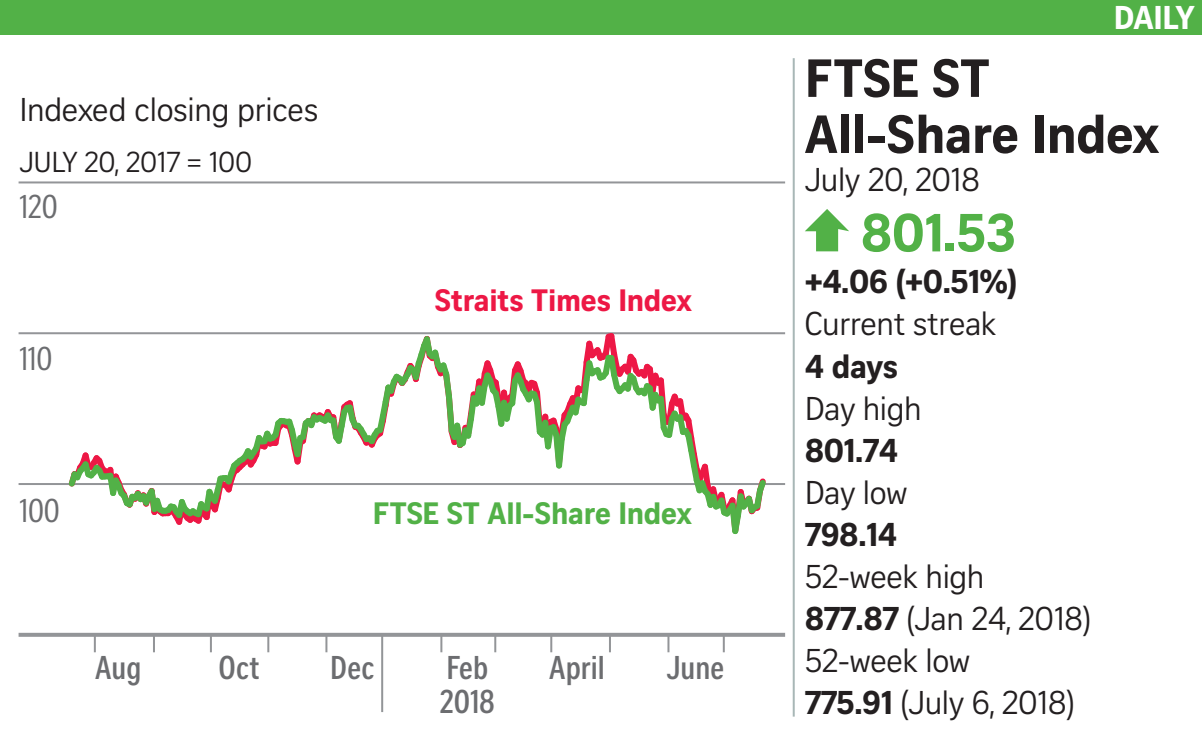
<style>
.page{position:relative;width:1202px;height:749px;background:#fff}
.page>*{position:absolute;margin:0;border:0;box-sizing:border-box;transform-origin:0 0}
.t1{font:700 52px/56px "Curator Serp Text";letter-spacing:-.01em;color:#231f20}
.t2{font:700 52px "Curator Serp Text";color:#52b147}
.t3{font:32px/42px "Curator Serp Text";letter-spacing:-.015em;color:#231f20}
.t4{font:700 32px "Curator Serp Text";letter-spacing:-.015em;color:#231f20}
.t5{font:700 32px "Curator Head Cond ST Semi";color:#6c6d70}
.t6{font:32px "Curator Head Cond ST Regular";color:#6c6d70}
.t7{font:700 32px "Curator Serp Text";letter-spacing:-.02em;color:#fff}
.t8{font:30px "Curator Head ST Bold";letter-spacing:-.01em;color:#52b147}
.t9{font:30px "Curator Head ST Bold";letter-spacing:-.01em;color:#ed1845}
.t10{font:28px "Curator Serp Text";letter-spacing:-.01em;color:#231f20}
.s1{font-weight:700}
</style>
<div class="page">
<div style="left:0;top:0;width:1202px;height:34px;background:#52b147"></div>
<svg style="left:805px;top:209px;width:44px;height:42px"></svg>
<hr style="left:793px;top:58px;width:2px;height:658px;background:#a8b7b6">
<svg style="left:19px;top:632px;width:766px;height:4px;background:#a9aaad"></svg>
<hr style="left:19px;top:483px;width:766px;height:2px;background:#939598">
<hr style="left:19px;top:332px;width:766px;height:2px;background:#939598">
<hr style="left:19px;top:181px;width:766px;height:2px;background:#939598">
<svg style="left:94px;top:634px;width:2px;height:18px"></svg>
<svg style="left:153px;top:634px;width:2px;height:18px"></svg>
<svg style="left:210px;top:634px;width:2px;height:18px"></svg>
<svg style="left:267px;top:634px;width:2px;height:18px"></svg>
<svg style="left:325px;top:634px;width:2px;height:18px"></svg>
<hr style="left:381px;top:634px;width:2px;height:77px;background:#939598">
<svg style="left:440px;top:634px;width:2px;height:18px"></svg>
<svg style="left:494px;top:634px;width:2px;height:18px"></svg>
<svg style="left:550px;top:634px;width:2px;height:18px"></svg>
<svg style="left:609px;top:634px;width:2px;height:18px"></svg>
<svg style="left:667px;top:634px;width:2px;height:18px"></svg>
<svg style="left:723px;top:634px;width:2px;height:18px"></svg>
<svg style="left:64px;top:332px;width:706px;height:203px"></svg>
<p class="t3" style="left:19px;top:89px;width:300px">Indexed closing prices</p>
<p class="t10" style="left:19px;top:146px;width:234px">JULY 20, 2017 = 100</p>
<p class="t6" style="left:19px;top:189px;width:40px">120</p>
<p class="t6" style="left:19px;top:341px;width:34px">110</p>
<p class="t6" style="left:19px;top:493px;width:42px">100</p>
<p class="t9" style="left:435px;top:281px;width:258px">Straits Times Index</p>
<p class="t8" style="left:373px;top:494px;width:321px">FTSE ST All-Share Index</p>
<p class="t5" style="left:95px;top:650px;width:48px">Aug</p>
<p class="t5" style="left:219px;top:650px;width:43px">Oct</p>
<p class="t5" style="left:330px;top:650px;width:46px">Dec</p>
<p class="t5" style="left:446px;top:650px;width:43px">Feb</p>
<p class="t5" style="left:549px;top:650px;width:57px">April</p>
<p class="t5" style="left:667px;top:650px;width:59px">June</p>
<p class="t5" style="left:440px;top:684px;width:57px">2018</p>
<p class="t7" style="left:1114px;top:-2px;width:82px">DAILY</p>
<h1 class="t1" style="left:805px;top:50px;width:356px">FTSE ST<br>All-Share Index</h1>
<p class="t3" style="left:805px;top:159px;width:177px">July 20, 2018</p>
<h1 class="t2" style="left:861px;top:201px;width:157px">801.53</h1>
<p class="t4" style="left:805px;top:262px;width:214px">+4.06 (+0.51%)</p>
<p class="t3" style="left:805px;top:303px;width:193px">Current streak</p>
<p class="t4" style="left:805px;top:346px;width:95px">4 days</p>
<p class="t3" style="left:805px;top:387px;width:118px">Day high</p>
<p class="t4" style="left:805px;top:430px;width:95px">801.74</p>
<p class="t3" style="left:805px;top:471px;width:104px">Day low</p>
<p class="t4" style="left:805px;top:514px;width:94px">798.14</p>
<p class="t3" style="left:805px;top:555px;width:288px">52-week high<br><span class="s1">877.87</span> (Jan 24, 2018)<br>52-week low<br><span class="s1">775.91</span> (July 6, 2018)</p>
</div>
